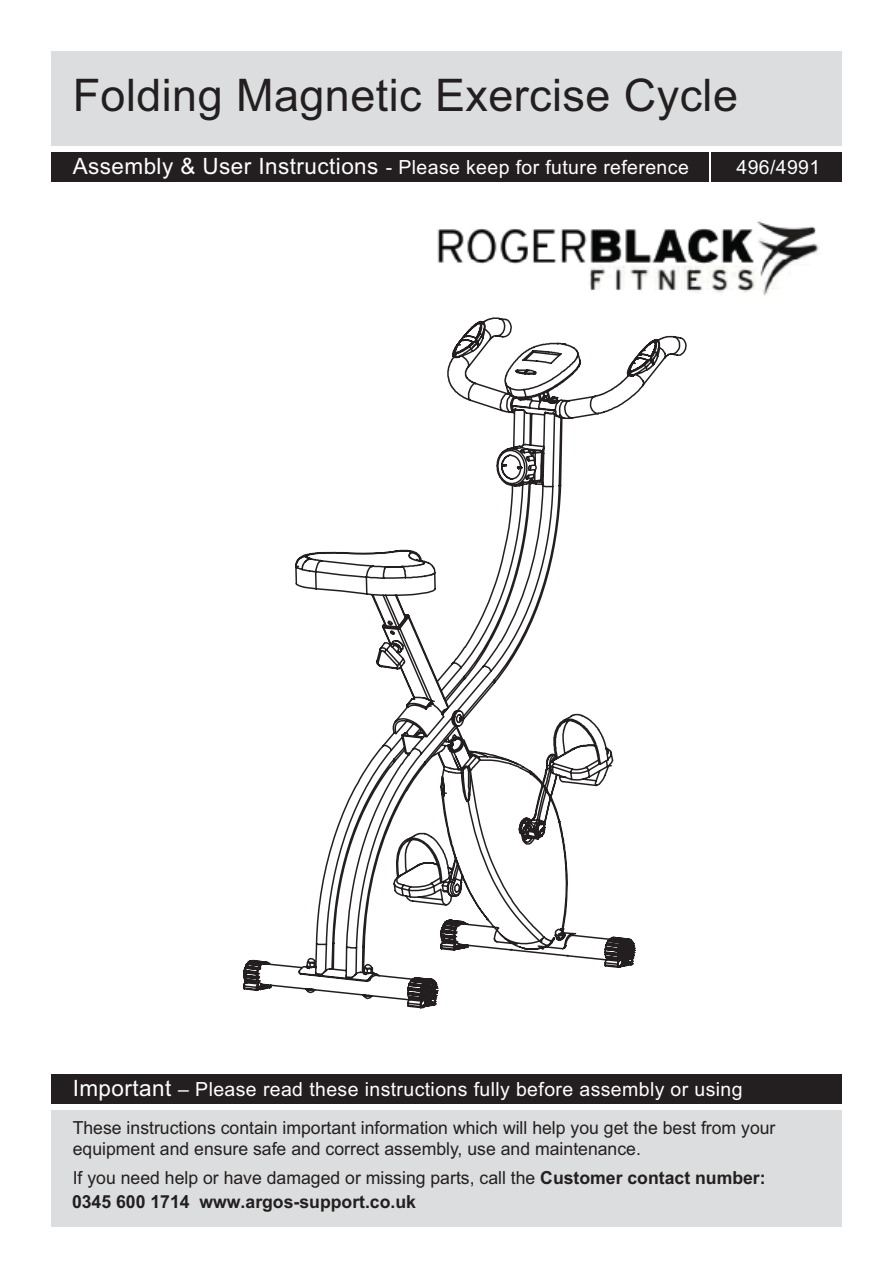
<style>
.page{position:relative;width:893px;height:1263px;background:#fff}
.page>*{position:absolute;margin:0;border:0;box-sizing:border-box;transform-origin:0 0}
.t1{font:45px "Arial";letter-spacing:.01em;color:#231f20}
.t2{font:19.5px "Arial";letter-spacing:.02em;color:#fff}
.t3{font:18px/20.4px "Arial";color:#231f20}
.t4{font:700 18px/24px "Arial";color:#231f20}
.s1{font-size:22.5px}
.s2{font-weight:400}
</style>
<div class="page">
<div style="left:51px;top:1074px;width:791px;height:30px;background:#231f20"></div>
<div style="left:51px;top:1110px;width:791px;height:117px;background:#dcddde"></div>
<div style="left:51px;top:51px;width:791px;height:94px;background:#dcddde"></div>
<div style="left:51px;top:152px;width:657px;height:29px;background:#231f20"></div>
<div style="left:711px;top:152px;width:131px;height:29px;background:#231f20"></div>
<img style="left:437px;top:221px;width:383px;height:75px">
<svg style="left:243px;top:317px;width:444px;height:692px"></svg>
<h1 class="t1" style="left:73px;top:79px;width:667px">Folding Magnetic Exercise Cycle</h1>
<p class="t2" style="left:73px;top:160px;width:618px"><span class="s1">Assembly &amp; User Instructions</span> - Please keep for future reference</p>
<p class="t2" style="left:736px;top:160px;width:85px">496/4991</p>
<p class="t2" style="left:73px;top:1082px;width:671px"><span class="s1">Important</span> – Please read these instructions fully before assembly or using</p>
<p class="t3" style="left:73px;top:1120px;width:704px">These instructions contain important information which will help you get the best from your equipment and ensure safe and correct assembly, use and maintenance.</p>
<p class="t4" style="left:72px;top:1167px;width:695px"><span class="s2">If you need help or have damaged or missing parts, call the</span> Customer contact number:<br>0345 600 1714 www.argos-support.co.uk</p>
</div>
